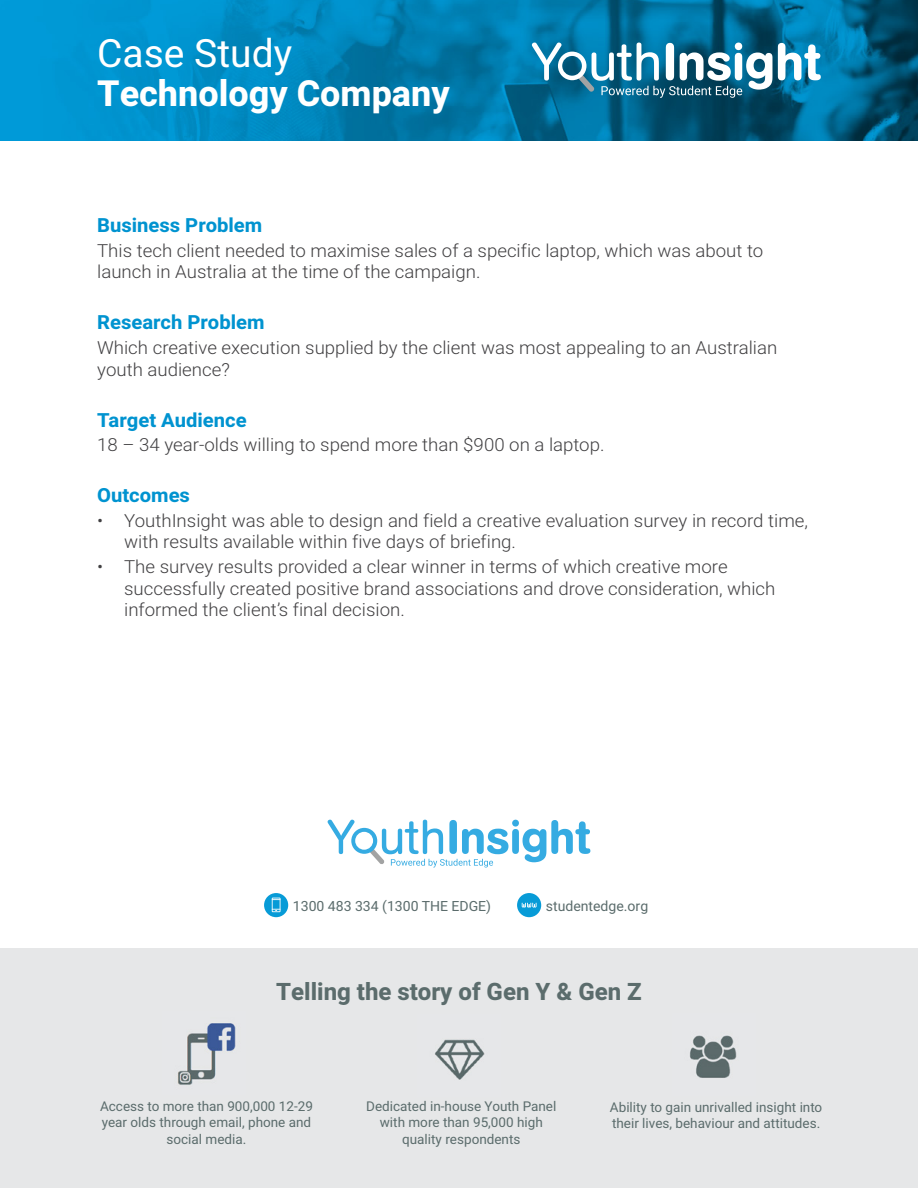
<style>
.page{position:relative;width:918px;height:1188px;background:#fff}
.page>*{position:absolute;margin:0;border:0;box-sizing:border-box;transform-origin:0 0}
.t1{font:39px "Heebo";color:#fff}
.t2{font:800 36px "Heebo";color:#fff}
.t3{font:800 24px "Heebo";color:#5b6c6c}
.t4{font:700 19.5px "Heebo";color:#0093d0;scale:1.04 1}
.t5{font:300 18px/21.6px "Heebo";color:#414042;scale:1.04 1}
.t6{font:14.1px "Heebo";color:#5b6c6c}
.t7{font:13.5px/16.2px "Heebo";color:#5b6c6c;text-align:center}
</style>
<div class="page">
<div style="left:0;top:949px;width:918px;height:239px;background:#e6e7e8"></div>
<div style="left:264px;top:893px;width:24px;height:24px;background:#079bd7;border-radius:50%"></div>
<svg style="left:272px;top:898px;width:9px;height:14px"></svg>
<div style="left:517px;top:893px;width:24px;height:24px;background:#079bd7;border-radius:50%"></div>
<svg style="left:522px;top:903px;width:15px;height:5px"></svg>
<img style="left:0;top:0;width:918px;height:140px">
<svg style="left:778px;top:43px;width:43px;height:37px"></svg>
<svg style="left:532px;top:43px;width:240px;height:55px"></svg>
<img style="left:177px;top:1023px;width:59px;height:62px">
<img style="left:435px;top:1039px;width:50px;height:41px">
<img style="left:690px;top:1035px;width:47px;height:43px">
<svg style="left:328px;top:820px;width:262px;height:48px"></svg>
<h1 class="t1" style="left:97px;top:26px;width:196px">Case Study</h1>
<h2 class="t2" style="left:97px;top:68px;width:354px">Technology Company</h2>
<p class="t4" style="left:97px;top:212px;width:160px">Business Problem</p>
<p class="t5" style="left:97px;top:239px;width:642px">This tech client needed to maximise sales of a specific laptop, which was about to launch in Australia at the time of the campaign.</p>
<p class="t4" style="left:97px;top:309px;width:162px">Research Problem</p>
<p class="t5" style="left:97px;top:337px;width:656px">Which creative execution supplied by the client was most appealing to an Australian youth audience?</p>
<p class="t4" style="left:97px;top:406px;width:145px">Target Audience</p>
<p class="t5" style="left:97px;top:434px;width:489px">18 – 34 year-olds willing to spend more than $900 on a laptop.</p>
<p class="t4" style="left:97px;top:482px;width:91px">Outcomes</p>
<p class="t5" style="left:124px;top:509px;width:659px;text-indent:-27px">• YouthInsight was able to design and field a creative evaluation survey in record time, with results available within five days of briefing.</p>
<p class="t5" style="left:124px;top:556px;width:628px;text-indent:-27px">• The survey results provided a clear winner in terms of which creative more successfully created positive brand associations and drove consideration, which informed the client’s final decision.</p>
<p class="t6" style="left:293px;top:897px;width:200px">1300 483 334 (1300 THE EDGE)</p>
<p class="t6" style="left:546px;top:897px;width:104px">studentedge.org</p>
<h3 class="t3" style="left:276px;top:975px;width:367px">Telling the story of Gen Y &amp; Gen Z</h3>
<p class="t7" style="left:100px;top:1098px;width:214px">Access to more than 900,000 12-29 year olds through email, phone and social media.</p>
<p class="t7" style="left:366px;top:1098px;width:192px">Dedicated in-house Youth Panel with more than 95,000 high quality respondents</p>
<p class="t7" style="left:610px;top:1099px;width:214px;text-align:left">Ability to gain unrivalled insight into their lives, behaviour and attitudes.</p>
</div>
